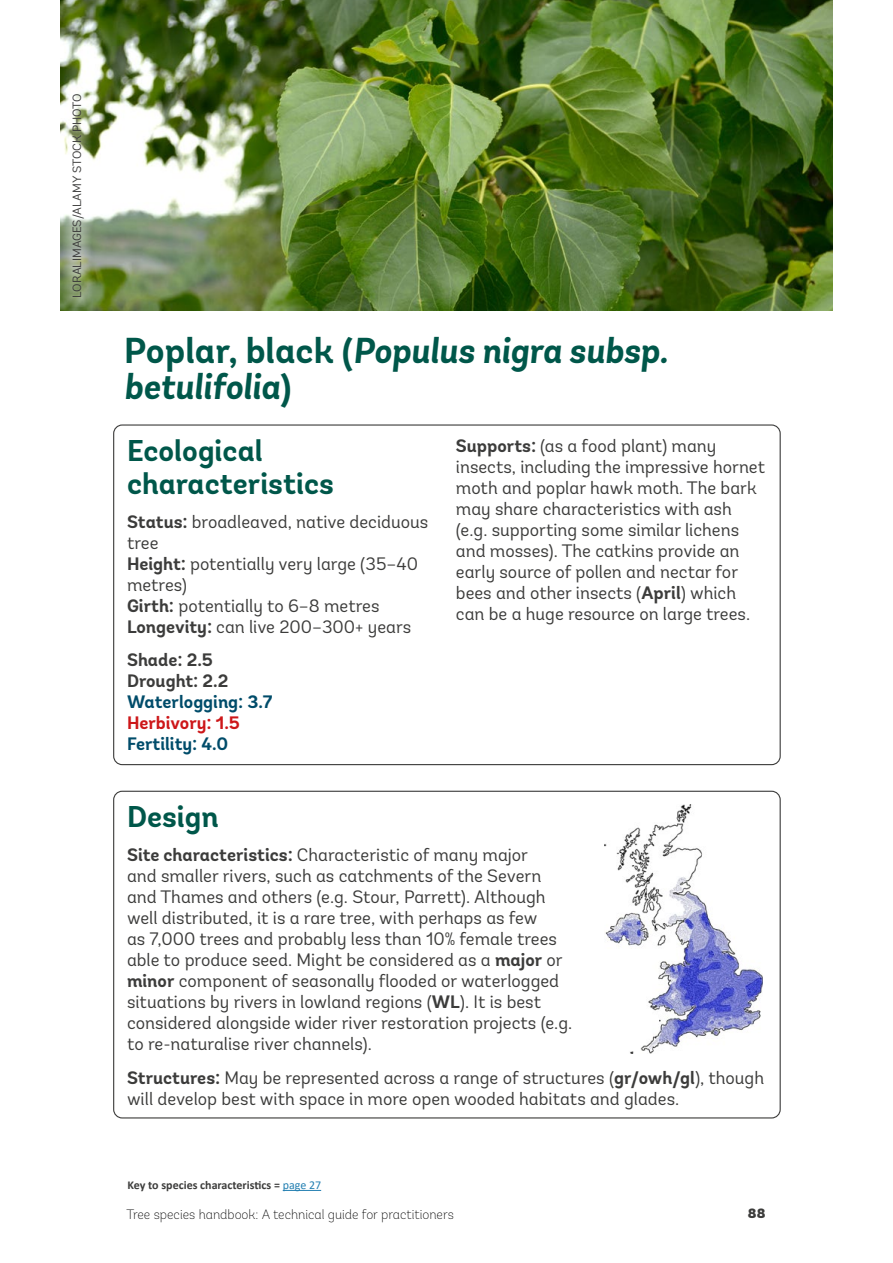
<style>
.page{position:relative;width:893px;height:1263px;background:#fff}
.page>*{position:absolute;margin:0;border:0;box-sizing:border-box;transform-origin:0 0}
.h3_sub-heading{font:italic 700 36px/36px "Andes";color:#00574a}
.h4_sub-heading{font:700 30px/33px "Andes";color:#00574a}
.p_body{font:18px/21px "Andes";color:#3c3c3b}
.p_body-2{font:700 18px/21px "Andes";color:#004c6a}
.t1{font:200 13.5px "Andes";color:#000}
.t2{font:900 13.5px "Andes";color:#3c3c3b}
.p_body-3{font:700 12px "Calibri";color:#3c3c3b}
.t3{font:12px "Andes";color:#3c3c3b}
.s1{font-style:normal}
.s2{font-weight:700}
.s3{color:#3c3c3b}
.s4{color:#cd1719}
.s5{font-weight:400;color:#2480b2}
</style>
<div class="page">
<img style="left:61px;top:0;width:771px;height:310px">
<div style="left:62px;top:84px;width:33px;height:223px;background:#fff;opacity:.75"></div>
<img style="left:604px;top:804px;width:159px;height:249px">
<hr style="left:283px;top:1190px;width:38px;height:1px;background:#2480b2">
<p class="t3" style="left:70px;top:298px;width:205px;rotate:-90deg">LORALIMAGES/ALAMY STOCK PHOTO</p>
<h3 class="h3_sub-heading" style="left:124px;top:334px;width:545px"><span class="s1">Poplar, black (</span>Populus nigra subsp. betulifolia<span class="s1">)</span></h3>
<h4 class="h4_sub-heading" style="left:127px;top:435px;width:208px">Ecological characteristics</h4>
<p class="p_body" style="left:127px;top:511px;width:303px"><span class="s2">Status:</span> broadleaved, native deciduous tree<br><span class="s2">Height:</span> potentially very large (35–40 metres)<br><span class="s2">Girth:</span> potentially to 6–8 metres<br><span class="s2">Longevity:</span> can live 200–300+ years</p>
<p class="p_body-2" style="left:127px;top:650px;width:147px"><span class="s3">Shade: 2.5<br>Drought: 2.2<br></span>Waterlogging: 3.7<br><span class="s4">Herbivory: 1.5<br></span>Fertility: 4.0</p>
<p class="p_body" style="left:456px;top:435px;width:311px"><span class="s2">Supports:</span> (as a food plant) many insects, including the impressive hornet moth and poplar hawk moth. The bark may share characteristics with ash (e.g. supporting some similar lichens and mosses). The catkins provide an early source of pollen and nectar for bees and other insects (<span class="s2">April</span>) which can be a huge resource on large trees.</p>
<h4 class="h4_sub-heading" style="left:127px;top:801px;width:93px">Design</h4>
<p class="p_body" style="left:127px;top:844px;width:447px"><span class="s2">Site characteristics:</span> Characteristic of many major<br>and smaller rivers, such as catchments of the Severn and Thames and others (e.g. Stour, Parrett). Although well distributed, it is a rare tree, with perhaps as few<br>as 7,000 trees and probably less than 10% female trees able to produce seed. Might be considered as a <span class="s2">major</span> or <span class="s2">minor</span> component of seasonally flooded or waterlogged situations by rivers in lowland regions (<span class="s2">WL</span>). It is best considered alongside wider river restoration projects (e.g. to re-naturalise river channels).</p>
<p class="p_body" style="left:127px;top:1067px;width:639px"><span class="s2">Structures:</span> May be represented across a range of structures (<span class="s2">gr/owh/gl</span>), though will develop best with space in more open wooded habitats and glades.</p>
<p class="p_body-3" style="left:128px;top:1176px;width:195px">Key to species characteristics = <span class="s5">page 27</span></p>
<p class="t1" style="left:126px;top:1206px;width:329px">Tree species handbook: A technical guide for practitioners</p>
<p class="t2" style="left:748px;top:1204px;width:19px">88</p>
</div>
